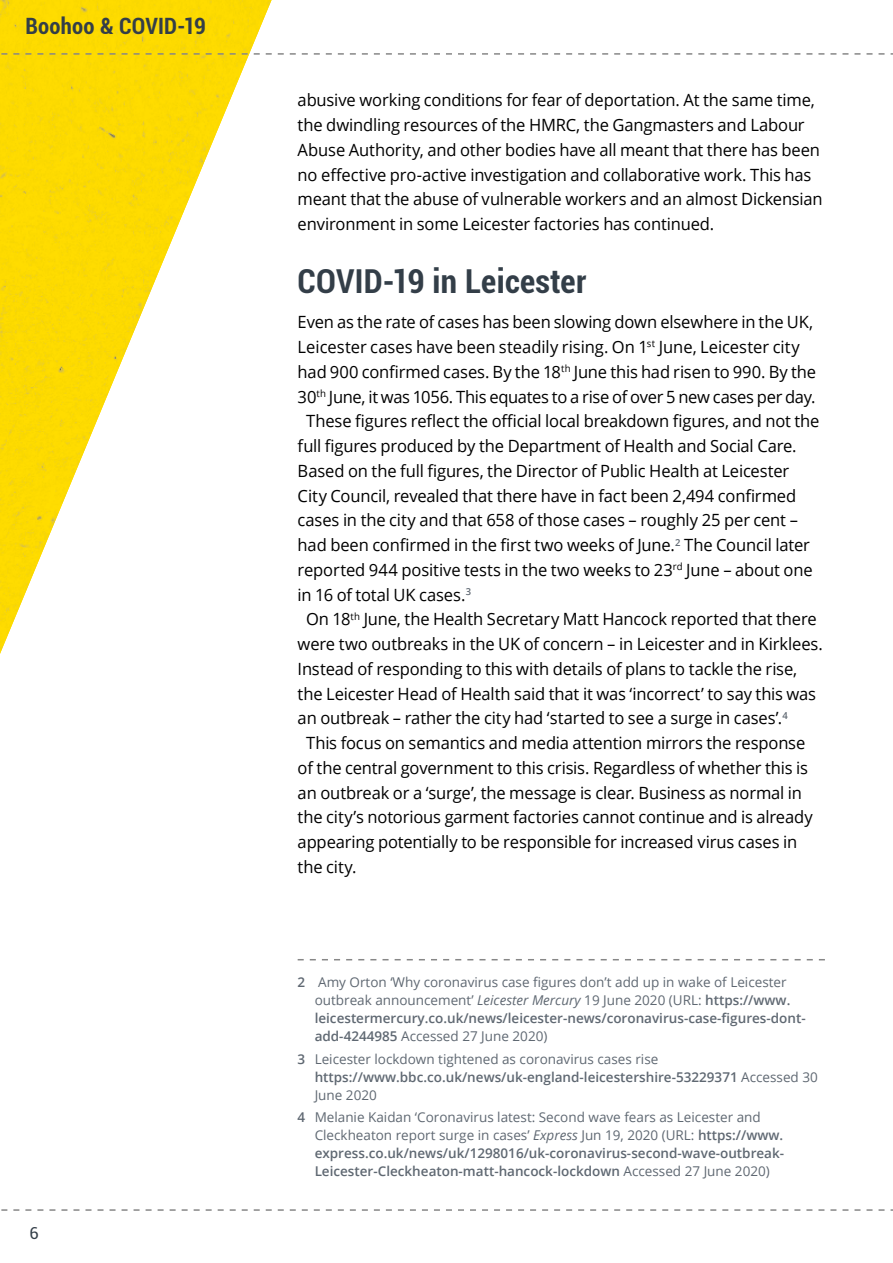
<style>
.page{position:relative;width:893px;height:1263px;background:#fff}
.page>*{position:absolute;margin:0;border:0;box-sizing:border-box;transform-origin:0 0}
.B_head{font:700 condensed 33px "Roboto";letter-spacing:.01em;color:#333e48}
.t1{font:700 condensed 22.5px "Roboto";letter-spacing:.01em;color:#333e48}
.Text{font:16.8px/24.8px "Open Sans";letter-spacing:-.01em;color:#000}
.Text_-_No_indent{font:16.8px/24.8px "Open Sans";letter-spacing:-.01em;color:#000}
.t2{font:16.5px "Roboto";color:#333e48}
.Footnote{font:13.5px/18px "Open Sans";color:#5f6872}
.s1{font-weight:600}
.s2{font-style:italic}
</style>
<div class="page">
<svg style="left:298px;top:959px;width:527px;height:1px"></svg>
<img style="left:0;top:0;width:272px;height:654px">
<svg style="left:1px;top:1209px;width:892px;height:2px"></svg>
<svg style="left:0;top:53px;width:893px;height:2px"></svg>
<h2 class="t1" style="left:26px;top:10px;width:182px">Boohoo &amp; COVID-19</h2>
<p class="t2" style="left:29px;top:1222px;width:11px">6</p>
<p class="Text" style="left:298px;top:88px;width:527px">abusive working conditions for fear of deportation. At the same time, the dwindling resources of the HMRC, the Gangmasters and Labour Abuse Authority, and other bodies have all meant that there has been no effective pro-active investigation and collaborative work. This has meant that the abuse of vulnerable workers and an almost Dickensian environment in some Leicester factories has continued.</p>
<p class="B_head" style="left:298px;top:258px;width:290px">COVID-19 in Leicester</p>
<p class="Text_-_No_indent" style="left:298px;top:309px;width:520px">Even as the rate of cases has been slowing down elsewhere in the UK, Leicester cases have been steadily rising. On 1<sup>st</sup> June, Leicester city had 900 confirmed cases. By the 18<sup>th</sup> June this had risen to 990. By the 30<sup>th</sup> June, it was 1056. This equates to a rise of over 5 new cases per day.</p>
<p class="Text" style="left:298px;top:408px;width:523px;text-indent:9px">These figures reflect the official local breakdown figures, and not the full figures produced by the Department of Health and Social Care.<br>Based on the full figures, the Director of Public Health at Leicester City Council, revealed that there have in fact been 2,494 confirmed cases in the city and that 658 of those cases – roughly 25 per cent – had been confirmed in the first two weeks of June.<sup>2</sup> The Council later reported 944 positive tests in the two weeks to 23<sup>rd</sup> June – about one in 16 of total UK cases.<sup>3</sup></p>
<p class="Text" style="left:298px;top:606px;width:527px;text-indent:9px">On 18<sup>th</sup> June, the Health Secretary Matt Hancock reported that there were two outbreaks in the UK of concern – in Leicester and in Kirklees.<br>Instead of responding to this with details of plans to tackle the rise, the Leicester Head of Health said that it was ‘incorrect’ to say this was an outbreak – rather the city had ‘started to see a surge in cases’.<sup>4</sup></p>
<p class="Text" style="left:298px;top:730px;width:516px;text-indent:9px">This focus on semantics and media attention mirrors the response of the central government to this crisis. Regardless of whether this is an outbreak or a ‘surge’, the message is clear. Business as normal in the city’s notorious garment factories cannot continue and is already appearing potentially to be responsible for increased virus cases in the city.</p>
<p class="Footnote" style="left:315px;top:973px;width:493px;text-indent:-17px"><span class="s1">2</span> Amy Orton ‘Why coronavirus case figures don’t add up in wake of Leicester outbreak announcement’ <span class="s2">Leicester Mercury</span> 19 June 2020 (URL: <span class="s1">https://www. leicestermercury.co.uk/news/leicester-news/coronavirus-case-figures-dont&shy;add-4244985</span> Accessed 27 June 2020)</p>
<p class="Footnote" style="left:315px;top:1049px;width:505px;text-indent:-17px"><span class="s1">3</span> Leicester lockdown tightened as coronavirus cases rise <span class="s1">https://www.bbc.co.uk/news/uk-england-leicestershire-53229371</span> Accessed 30<br>June 2020</p>
<p class="Footnote" style="left:315px;top:1107px;width:471px;text-indent:-17px"><span class="s1">4</span> Melanie Kaidan ‘Coronavirus latest: Second wave fears as Leicester and Cleckheaton report surge in cases’ <span class="s2">Express</span> Jun 19, 2020 (URL: <span class="s1">https://www. express.co.uk/news/uk/1298016/uk-coronavirus-second-wave-outbreak-Leicester-Cleckheaton-matt-hancock-lockdown</span> Accessed 27 June 2020)</p>
</div>
